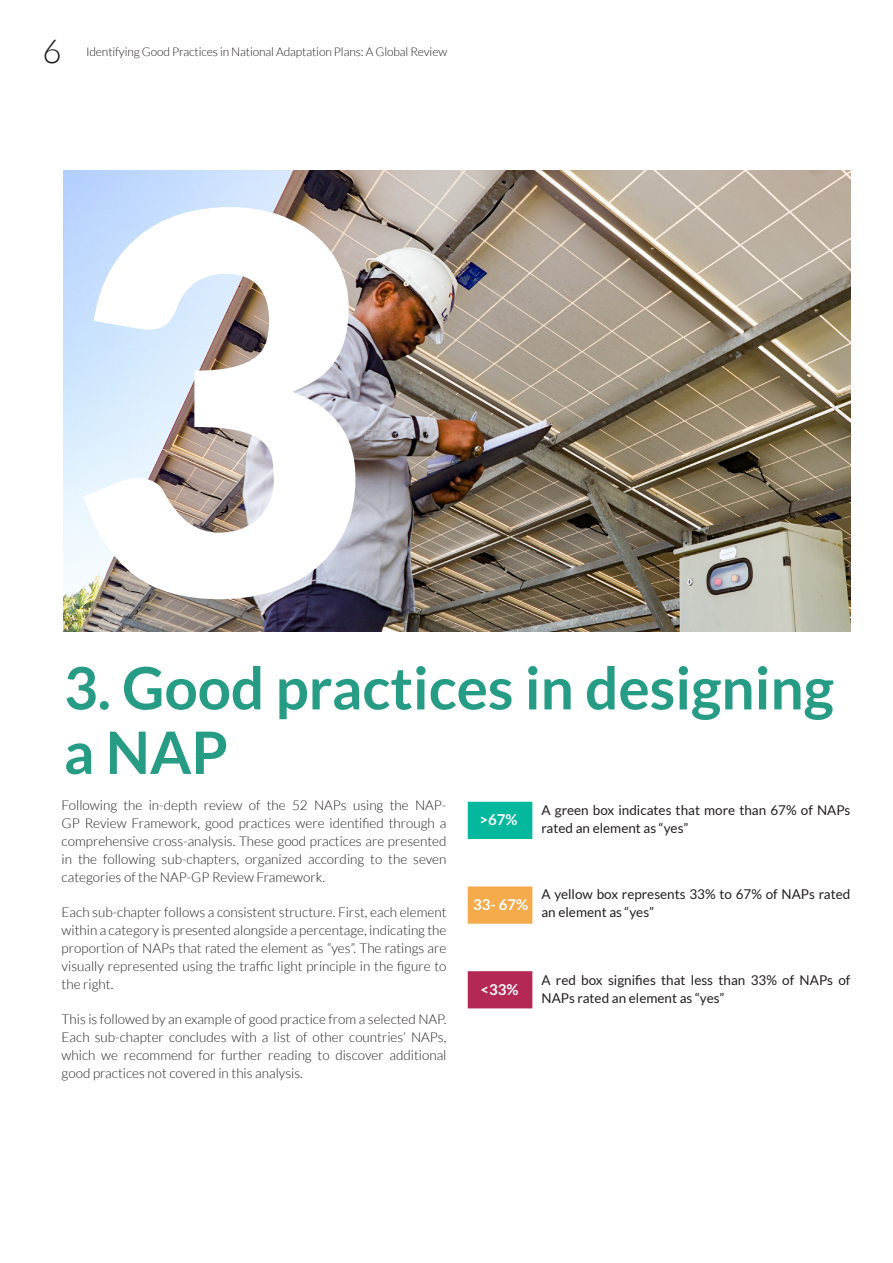
<style>
.page{position:relative;width:893px;height:1263px;background:#fff}
.page>*{position:absolute;margin:0;border:0;box-sizing:border-box;transform-origin:0 0}
.t1{font:900 526.5px "Lato";color:#fff}
.Chap_Title{font:700 58.5px "Lato";color:#279c85}
.t2{font:300 33px "Lato";color:#231f20}
.t3{font:700 15px "Lato";color:#fff}
.t4{font:300 13.5px/18px "Lato";color:#231f20;text-align:justify}
.t5{font:13.5px/18px "Lato";color:#231f20}
.t6{font:300 12px "Lato";letter-spacing:-.01em;color:#231f20}
</style>
<div class="page">
<div style="left:468px;top:802px;width:64px;height:37px;background:#03b89d"></div>
<div style="left:468px;top:886px;width:64px;height:38px;background:#f5aa4c;border:2px solid #f5aa4c"></div>
<div style="left:468px;top:971px;width:64px;height:37px;background:#b32954;border:2px solid #b32954"></div>
<img style="left:64px;top:170px;width:786px;height:461px">
<h3 class="t2" style="left:43px;top:34px;width:21px">6</h3>
<p class="t6" style="left:86px;top:45px;width:363px">Identifying Good Practices in National Adaptation Plans: A Global Review</p>
<p class="t1" style="left:64px;top:94px;width:307px">3</p>
<p class="Chap_Title" style="left:64px;top:655px;width:772px">3. Good practices in designing</p>
<p class="Chap_Title" style="left:64px;top:719px;width:166px">a NAP</p>
<p class="t4" style="left:62px;top:796px;width:386px">Following the in-depth review of the 52 NAPs using the NAP-GP Review Framework, good practices were identified through a comprehensive cross-analysis. These good practices are presented in the following sub-chapters, organized according to the seven categories of the NAP-GP Review Framework.</p>
<p class="t4" style="left:62px;top:903px;width:386px">Each sub-chapter follows a consistent structure. First, each element within a category is presented alongside a percentage, indicating the proportion of NAPs that rated the element as “yes”. The ratings are visually represented using the traffic light principle in the figure to the right.</p>
<p class="t4" style="left:62px;top:1010px;width:386px">This is followed by an example of good practice from a selected NAP.<br>Each sub-chapter concludes with a list of other countries’ NAPs, which we recommend for further reading to discover additional good practices not covered in this analysis.</p>
<p class="t3" style="left:479px;top:811px;width:40px">&gt;67%</p>
<p class="t5" style="left:541px;top:801px;width:311px">A green box indicates that more than 67% of NAPs rated an element as “yes”</p>
<p class="t3" style="left:473px;top:895px;width:57px">33- 67%</p>
<p class="t5" style="left:541px;top:885px;width:310px">A yellow box represents 33% to 67% of NAPs rated an element as “yes”</p>
<p class="t3" style="left:481px;top:981px;width:40px">&lt;33%</p>
<p class="t5" style="left:541px;top:971px;width:310px">A red box signifies that less than 33% of NAPs of<br>NAPs rated an element as “yes”</p>
</div>
